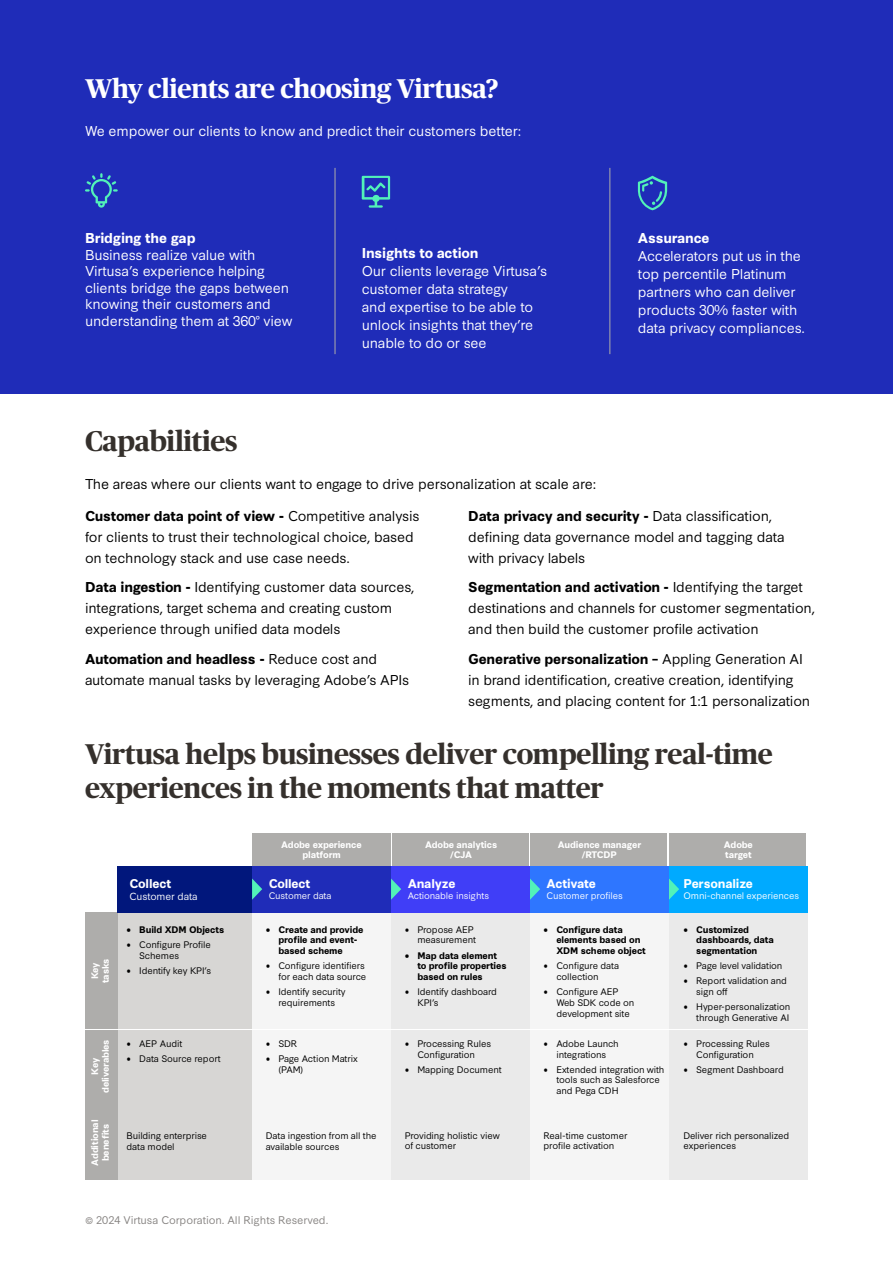
<style>
.page{position:relative;width:893px;height:1263px;background:#fff}
.page>*{position:absolute;margin:0;border:0;box-sizing:border-box;transform-origin:0 0}
.t1{font:700 28.5px/34.2px "Publico Headline";letter-spacing:-.01em;color:#35302c}
.t2{font:700 27px "Publico Headline";letter-spacing:-.01em;color:#fff}
.t3{font:13.5px/21px "Synthese";letter-spacing:-.015em;color:#000}
.t4{font:13.5px/18px "Synthese";letter-spacing:-.015em;color:#fff}
.t5{font:700 13.5px "Synthese";letter-spacing:-.015em;color:#fff}
.t6{font:700 12px "Synthese";letter-spacing:-.015em;color:#fff}
.t7{font:10.5px "Synthese";letter-spacing:-.005em;color:#868381}
.t8{font:9.75px "Synthese";letter-spacing:-.015em;color:#fff}
.t9{font:9px/10.8px "Synthese";letter-spacing:-.015em;color:#000}
.t10{font:700 9px/10.8px "Synthese";letter-spacing:-.015em;color:#000}
.t11{font:700 9px/10.8px "Synthese";letter-spacing:-.015em;color:#fff;text-align:center}
.t12{font:9px "Synthese";letter-spacing:-.015em;color:#fff}
.s1{font-weight:700}
</style>
<div class="page">
<div style="left:0;top:0;width:893px;height:393px;background:#1f2cb8"></div>
<hr style="left:335px;top:168px;width:1px;height:186px;background:#aeadab">
<hr style="left:609px;top:168px;width:1px;height:186px;background:#aeadab">
<svg style="left:85px;top:173px;width:33px;height:35px"></svg>
<svg style="left:362px;top:176px;width:28px;height:32px"></svg>
<svg style="left:638px;top:176px;width:29px;height:34px"></svg>
<div style="left:117px;top:912px;width:135px;height:117px;background:#d7d6d4"></div>
<div style="left:117px;top:1030px;width:135px;height:74px;background:#d7d6d4"></div>
<div style="left:117px;top:1105px;width:135px;height:74px;background:#d7d6d4"></div>
<div style="left:85px;top:912px;width:32px;height:117px;background:#aeadab"></div>
<div style="left:252px;top:833px;width:138px;height:33px;background:#aeadab"></div>
<div style="left:392px;top:833px;width:137px;height:33px;background:#aeadab"></div>
<div style="left:530px;top:833px;width:137px;height:33px;background:#aeadab"></div>
<div style="left:669px;top:833px;width:137px;height:33px;background:#aeadab"></div>
<div style="left:85px;top:1030px;width:32px;height:74px;background:#aeadab"></div>
<div style="left:85px;top:1105px;width:32px;height:74px;background:#aeadab"></div>
<div style="left:117px;top:866px;width:135px;height:46px;background:#01177c"></div>
<div style="left:252px;top:912px;width:139px;height:117px;background:#f5f5f5"></div>
<div style="left:252px;top:1030px;width:139px;height:74px;background:#f5f5f5"></div>
<div style="left:252px;top:1105px;width:139px;height:74px;background:#f5f5f5"></div>
<div style="left:252px;top:866px;width:139px;height:46px;background:#1f2cb8"></div>
<div style="left:391px;top:912px;width:139px;height:117px;background:#eaeaea"></div>
<div style="left:391px;top:1030px;width:139px;height:74px;background:#eaeaea"></div>
<div style="left:391px;top:1105px;width:139px;height:74px;background:#eaeaea"></div>
<div style="left:391px;top:866px;width:139px;height:46px;background:#403ef7"></div>
<div style="left:530px;top:912px;width:139px;height:117px;background:#f5f5f5"></div>
<div style="left:530px;top:1030px;width:139px;height:74px;background:#f5f5f5"></div>
<div style="left:530px;top:1105px;width:139px;height:74px;background:#f5f5f5"></div>
<div style="left:530px;top:866px;width:139px;height:46px;background:#2e76ff"></div>
<div style="left:669px;top:912px;width:139px;height:117px;background:#eaeaea"></div>
<div style="left:669px;top:1030px;width:139px;height:74px;background:#eaeaea"></div>
<div style="left:669px;top:1105px;width:139px;height:74px;background:#eaeaea"></div>
<div style="left:669px;top:866px;width:139px;height:46px;background:#0af"></div>
<svg style="left:252px;top:878px;width:10px;height:22px"></svg>
<svg style="left:391px;top:878px;width:10px;height:22px"></svg>
<svg style="left:530px;top:878px;width:10px;height:22px"></svg>
<svg style="left:669px;top:879px;width:10px;height:21px"></svg>
<h2 class="t2" style="left:85px;top:69px;width:415px">Why clients are choosing Virtusa?</h2>
<p class="t4" style="left:85px;top:120px;width:438px">We empower our clients to know and predict their customers better:</p>
<p class="t5" style="left:85px;top:228px;width:112px">Bridging the gap</p>
<p class="t4" style="left:85px;top:245px;width:209px;line-height:16.5px">Business realize value with<br>Virtusa’s experience helping clients bridge the gaps between knowing their customers and understanding them at 360° view</p>
<p class="t5" style="left:362px;top:243px;width:118px">Insights to action</p>
<p class="t4" style="left:362px;top:261px;width:187px">Our clients leverage Virtusa’s customer data strategy<br>and expertise to be able to unlock insights that they’re unable to do or see</p>
<h1 class="t1" style="left:85px;top:422px;width:154px">Capabilities</h1>
<p class="t3" style="left:85px;top:472px;width:513px">The areas where our clients want to engage to drive personalization at scale are:</p>
<p class="t5" style="left:638px;top:228px;width:73px">Assurance</p>
<p class="t4" style="left:638px;top:246px;width:169px">Accelerators put us in the top percentile Platinum partners who can deliver products 30% faster with data privacy compliances.</p>
<p class="t3" style="left:85px;top:504px;width:336px"><span class="s1">Customer data point of view -</span> Competitive analysis for clients to trust their technological choice, based on technology stack and use case needs.</p>
<p class="t3" style="left:85px;top:575px;width:331px"><span class="s1">Data ingestion -</span> Identifying customer data sources, integrations, target schema and creating custom experience through unified data models</p>
<p class="t3" style="left:85px;top:647px;width:326px"><span class="s1">Automation and headless -</span> Reduce cost and automate manual tasks by leveraging Adobe’s APIs</p>
<p class="t3" style="left:468px;top:504px;width:318px"><span class="s1">Data privacy and security -</span> Data classification, defining data governance model and tagging data with privacy labels</p>
<p class="t3" style="left:468px;top:575px;width:348px"><span class="s1">Segmentation and activation -</span> Identifying the target destinations and channels for customer segmentation, and then build the customer profile activation</p>
<p class="t3" style="left:468px;top:647px;width:344px"><span class="s1">Generative personalization –</span> Appling Generation AI in brand identification, creative creation, identifying segments, and placing content for 1:1 personalization</p>
<h1 class="t1" style="left:85px;top:735px;width:689px">Virtusa helps businesses deliver compelling real-time experiences in the moments that matter</h1>
<p class="t11" style="left:89px;top:983px;width:26px;rotate:-90deg">Key tasks</p>
<p class="t6" style="left:130px;top:874px;width:43px">Collect</p>
<p class="t8" style="left:130px;top:888px;width:70px">Customer data</p>
<p class="t10" style="left:127px;top:923px;width:99px">• Build XDM Objects</p>
<p class="t9" style="left:139px;top:938px;width:73px;text-indent:-13px">• Configure Profile<br>Schemes</p>
<p class="t9" style="left:127px;top:964px;width:86px">• Identify key KPI’s</p>
<p class="t11" style="left:89px;top:1093px;width:55px;rotate:-90deg">Key deliverables</p>
<p class="t11" style="left:89px;top:1166px;width:48px;rotate:-90deg">Additional benefits</p>
<p class="t9" style="left:127px;top:1037px;width:57px">• AEP Audit</p>
<p class="t9" style="left:127px;top:1052px;width:96px">• Data Source report</p>
<p class="t9" style="left:127px;top:1129px;width:82px">Building enterprise data model</p>
<p class="t11" style="left:281px;top:838px;width:82px">Adobe experience platform</p>
<p class="t11" style="left:425px;top:838px;width:74px">Adobe analytics /CJA</p>
<p class="t11" style="left:558px;top:838px;width:85px">Audience manager /RTCDP</p>
<p class="t11" style="left:724px;top:838px;width:31px;text-align:left">Adobe target</p>
<p class="t6" style="left:269px;top:874px;width:43px">Collect</p>
<p class="t12" style="left:269px;top:888px;width:65px">Customer data</p>
<p class="t6" style="left:408px;top:874px;width:49px">Analyze</p>
<p class="t12" style="left:408px;top:888px;width:83px">Actionable insights</p>
<p class="t6" style="left:547px;top:874px;width:51px">Activate</p>
<p class="t12" style="left:547px;top:888px;width:78px">Customer profiles</p>
<p class="t6" style="left:683px;top:874px;width:71px">Personalize</p>
<p class="t12" style="left:683px;top:888px;width:117px">Omni-channel experiences</p>
<p class="t10" style="left:278px;top:923px;width:87px;text-indent:-13px">• Create and provide profile and event&shy;based scheme</p>
<p class="t9" style="left:266px;top:960px;width:102px;text-align:right">• Configure identifiers for each data source</p>
<p class="t9" style="left:266px;top:985px;width:82px;text-align:center">• Identify security requirements</p>
<p class="t9" style="left:266px;top:1037px;width:33px">• SDR</p>
<p class="t9" style="left:278px;top:1052px;width:81px;text-indent:-13px">• Page Action Matrix (PAM)</p>
<p class="t9" style="left:266px;top:1129px;width:112px">Data ingestion from all the available sources</p>
<p class="t9" style="left:405px;top:923px;width:73px;text-align:right">• Propose AEP measurement</p>
<p class="t10" style="left:417px;top:949px;width:91px;text-indent:-13px">• Map data element to profile properties based on rules</p>
<p class="t9" style="left:417px;top:985px;width:81px;text-indent:-13px">• Identify dashboard<br>KPI’s</p>
<p class="t9" style="left:405px;top:1037px;width:88px;text-align:center">• Processing Rules<br>Configuration</p>
<p class="t9" style="left:405px;top:1063px;width:99px">• Mapping Document</p>
<p class="t9" style="left:405px;top:1129px;width:97px">Providing holistic view of customer</p>
<p class="t10" style="left:556px;top:923px;width:91px;text-indent:-13px">• Configure data elements based on<br>XDM scheme object</p>
<p class="t9" style="left:556px;top:960px;width:64px;text-indent:-13px">• Configure data collection</p>
<p class="t9" style="left:556px;top:985px;width:80px;text-indent:-13px">• Configure AEP<br>Web SDK code on development site</p>
<p class="t9" style="left:544px;top:1037px;width:77px;text-align:center">• Adobe Launch integrations</p>
<p class="t9" style="left:556px;top:1063px;width:110px;text-indent:-13px">• Extended integration with tools such as Salesforce and Pega CDH</p>
<p class="t9" style="left:544px;top:1129px;width:85px">Real-time customer profile activation</p>
<p class="t10" style="left:696px;top:923px;width:79px;text-indent:-13px">• Customized dashboards, data segmentation</p>
<p class="t9" style="left:683px;top:960px;width:101px">• Page level validation</p>
<p class="t9" style="left:696px;top:975px;width:92px;text-indent:-13px">• Report validation and sign off</p>
<p class="t9" style="left:683px;top:1000px;width:108px;text-align:right">• Hyper-personalization through Generative AI</p>
<p class="t9" style="left:683px;top:1037px;width:88px;text-align:center">• Processing Rules<br>Configuration</p>
<p class="t9" style="left:683px;top:1063px;width:102px">• Segment Dashboard</p>
<p class="t9" style="left:683px;top:1129px;width:107px">Deliver rich personalized experiences</p>
<p class="t7" style="left:85px;top:1211px;width:245px">© 2024 Virtusa Corporation. All Rights Reserved.</p>
</div>
